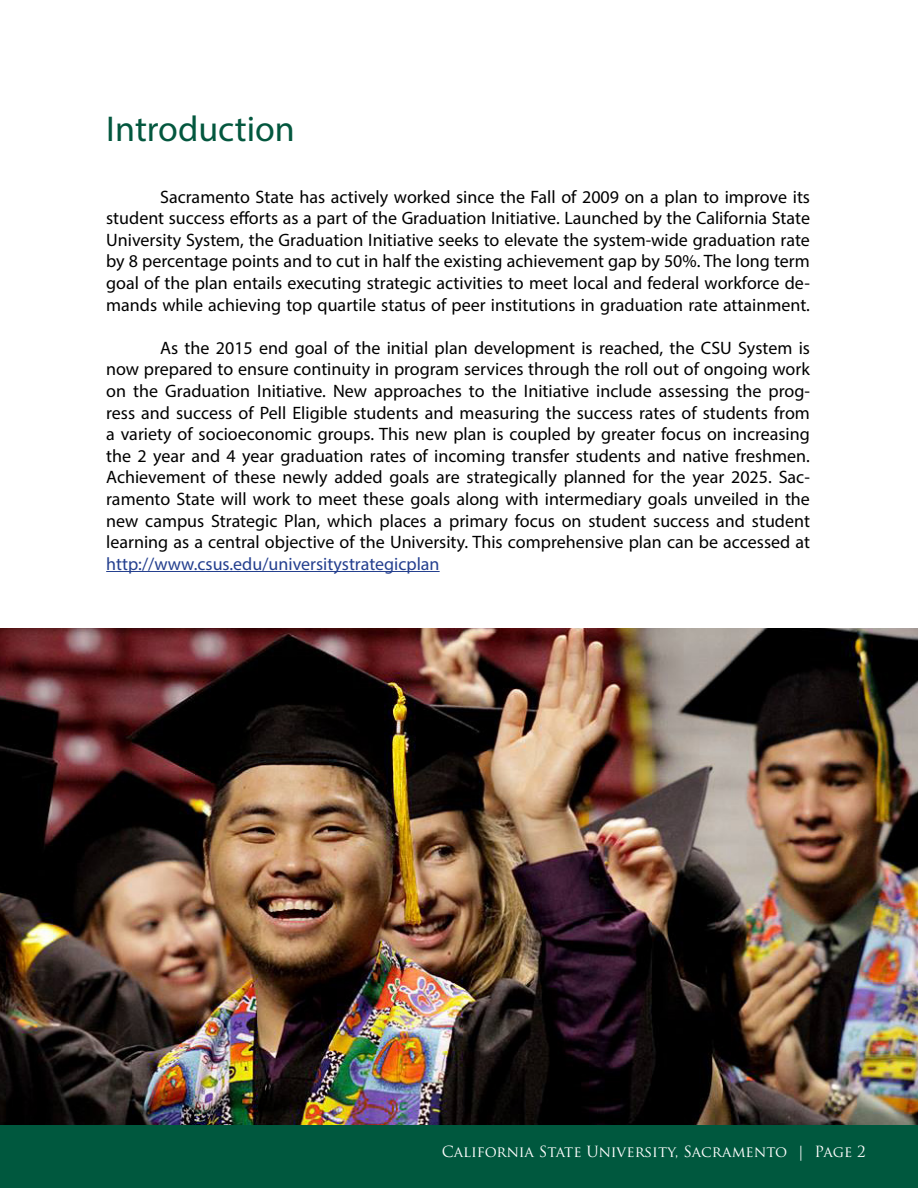
<style>
.page{position:relative;width:918px;height:1188px;background:#fff}
.page>*{position:absolute;margin:0;border:0;box-sizing:border-box;transform-origin:0 0}
.t1{font:36px "Myriad Pro";color:#03573e}
.t2{font:18px/21.6px "Myriad Pro";color:#000;text-align:justify}
.t3{font:18px "Myriad Pro";color:#25408f}
.t4{font:15px "Trajan Pro";color:#fff}
</style>
<div class="page">
<div style="left:0;top:1125px;width:918px;height:63px;background:#00583e"></div>
<hr style="left:106px;top:571px;width:334px;height:1px;background:#25408f">
<img style="left:0;top:628px;width:917px;height:497px">
<h1 class="t1" style="left:106px;top:107px;width:190px">Introduction</h1>
<p class="t2" style="left:106px;top:185px;width:705px;text-indent:54px">Sacramento State has actively worked since the Fall of 2009 on a plan to improve its student success efforts as a part of the Graduation Initiative. Launched by the California State University System, the Graduation Initiative seeks to elevate the system-wide graduation rate by 8 percentage points and to cut in half the existing achievement gap by 50%. The long term goal of the plan entails executing strategic activities to meet local and federal workforce de&shy;mands while achieving top quartile status of peer institutions in graduation rate attainment.</p>
<p class="t2" style="left:106px;top:337px;width:705px;text-indent:54px">As the 2015 end goal of the initial plan development is reached, the CSU System is now prepared to ensure continuity in program services through the roll out of ongoing work on the Graduation Initiative. New approaches to the Initiative include assessing the prog&shy;ress and success of Pell Eligible students and measuring the success rates of students from a variety of socioeconomic groups. This new plan is coupled by greater focus on increasing the 2 year and 4 year graduation rates of incoming transfer students and native freshmen.<br>Achievement of these newly added goals are strategically planned for the year 2025. Sac&shy;ramento State will work to meet these goals along with intermediary goals unveiled in the new campus Strategic Plan, which places a primary focus on student success and student learning as a central objective of the University. This comprehensive plan can be accessed at</p>
<p class="t3" style="left:106px;top:553px;width:335px">http://www.csus.edu/universitystrategicplan</p>
<p class="t4" style="left:442px;top:1142px;width:426px">California State University, Sacramento | Page 2</p>
</div>
